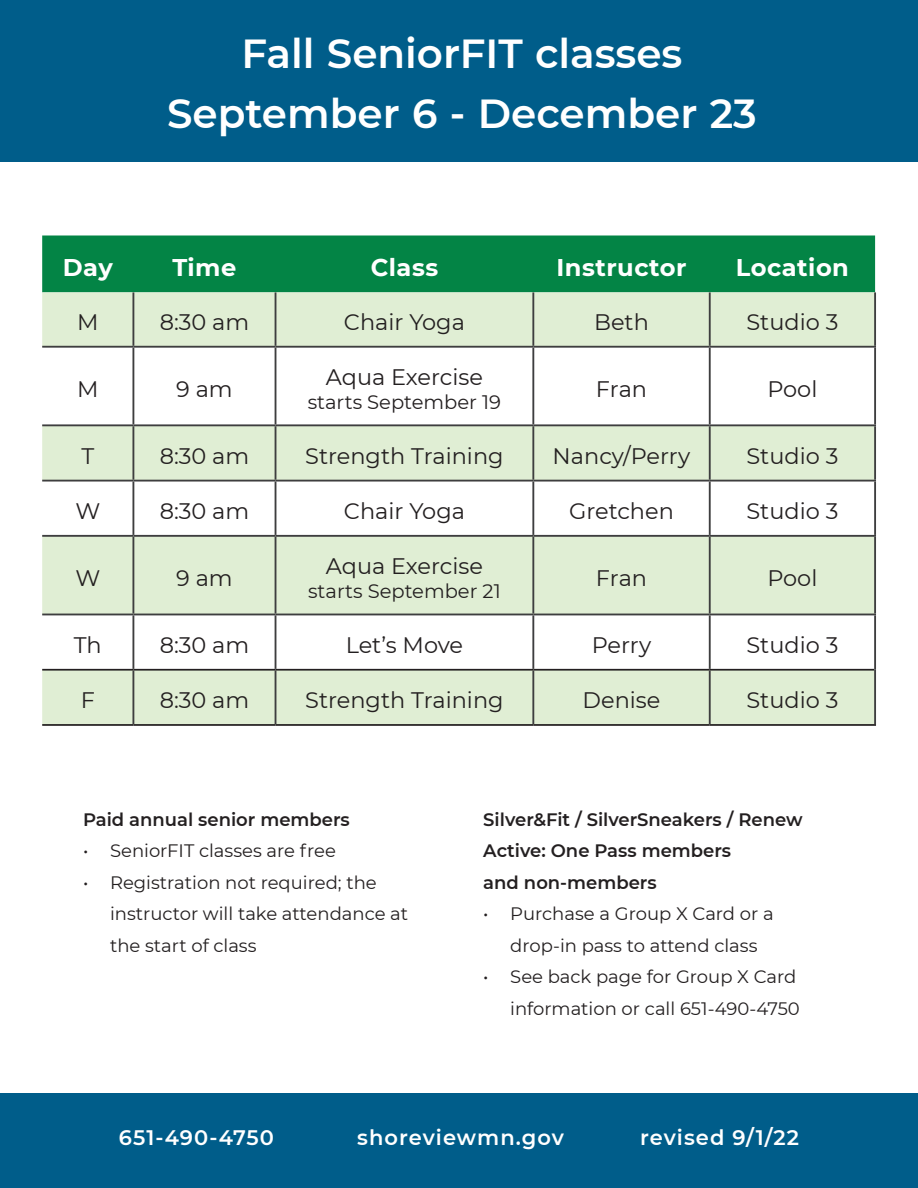
<style>
.page{position:relative;width:918px;height:1188px;background:#fff}
.page>*{position:absolute;margin:0;border:0;box-sizing:border-box;transform-origin:0 0}
.t1{font:600 40.5px/60px "Montserrat";color:#fff;text-align:center}
.t2{font:700 24.15px "Montserrat";letter-spacing:.02em;color:#fff}
.t3{font:22.35px "Montserrat";color:#231f20}
.t4{font:600 21px "Montserrat";letter-spacing:.05em;color:#fff}
.t5{font:19.5px "Montserrat";color:#231f20}
.t6{font:18px/31.5px "Montserrat";color:#231f20}
.t7{font:600 18px/31.5px "Montserrat";color:#231f20}
</style>
<div class="page">
<div style="left:0;top:0;width:918px;height:162px;background:#005d8a"></div>
<div style="left:0;top:1094px;width:918px;height:94px;background:#005d8a"></div>
<div style="left:42px;top:236px;width:833px;height:56px;background:#038445"></div>
<svg style="left:42px;top:292px;width:832px;height:432px;fill:#e0eed4"></svg>
<hr style="left:132px;top:292px;width:2px;height:54px;background:#3e3e3f">
<hr style="left:275px;top:292px;width:1px;height:54px;background:#3e3e3f">
<hr style="left:532px;top:292px;width:2px;height:54px;background:#3e3e3f">
<hr style="left:709px;top:292px;width:2px;height:54px;background:#3e3e3f">
<hr style="left:874px;top:292px;width:2px;height:54px;background:#3e3e3f">
<hr style="left:42px;top:346px;width:91px;height:2px;background:#3e3e3f">
<hr style="left:133px;top:346px;width:143px;height:2px;background:#3e3e3f">
<hr style="left:132px;top:348px;width:2px;height:76px;background:#3e3e3f">
<hr style="left:276px;top:346px;width:257px;height:2px;background:#3e3e3f">
<hr style="left:275px;top:348px;width:1px;height:76px;background:#3e3e3f">
<hr style="left:533px;top:346px;width:177px;height:2px;background:#3e3e3f">
<hr style="left:532px;top:348px;width:2px;height:76px;background:#3e3e3f">
<hr style="left:710px;top:346px;width:166px;height:2px;background:#3e3e3f">
<hr style="left:709px;top:348px;width:2px;height:76px;background:#3e3e3f">
<hr style="left:874px;top:348px;width:2px;height:76px;background:#3e3e3f">
<hr style="left:42px;top:424px;width:91px;height:2px;background:#3e3e3f">
<hr style="left:133px;top:424px;width:143px;height:2px;background:#3e3e3f">
<hr style="left:132px;top:426px;width:2px;height:54px;background:#3e3e3f">
<hr style="left:276px;top:424px;width:257px;height:2px;background:#3e3e3f">
<hr style="left:275px;top:426px;width:1px;height:54px;background:#3e3e3f">
<hr style="left:533px;top:424px;width:177px;height:2px;background:#3e3e3f">
<hr style="left:532px;top:426px;width:2px;height:54px;background:#3e3e3f">
<hr style="left:710px;top:424px;width:166px;height:2px;background:#3e3e3f">
<hr style="left:709px;top:426px;width:2px;height:54px;background:#3e3e3f">
<hr style="left:874px;top:426px;width:2px;height:54px;background:#3e3e3f">
<hr style="left:42px;top:480px;width:91px;height:2px;background:#3e3e3f">
<hr style="left:133px;top:480px;width:143px;height:2px;background:#3e3e3f">
<hr style="left:132px;top:482px;width:2px;height:53px;background:#3e3e3f">
<hr style="left:276px;top:480px;width:257px;height:2px;background:#3e3e3f">
<hr style="left:275px;top:482px;width:1px;height:53px;background:#3e3e3f">
<hr style="left:533px;top:480px;width:177px;height:2px;background:#3e3e3f">
<hr style="left:532px;top:482px;width:2px;height:53px;background:#3e3e3f">
<hr style="left:710px;top:480px;width:166px;height:2px;background:#3e3e3f">
<hr style="left:709px;top:482px;width:2px;height:53px;background:#3e3e3f">
<hr style="left:874px;top:482px;width:2px;height:53px;background:#3e3e3f">
<hr style="left:42px;top:535px;width:91px;height:2px;background:#3e3e3f">
<hr style="left:133px;top:535px;width:143px;height:2px;background:#3e3e3f">
<hr style="left:132px;top:537px;width:2px;height:77px;background:#3e3e3f">
<hr style="left:276px;top:535px;width:257px;height:2px;background:#3e3e3f">
<hr style="left:275px;top:537px;width:1px;height:77px;background:#3e3e3f">
<hr style="left:533px;top:535px;width:177px;height:2px;background:#3e3e3f">
<hr style="left:532px;top:537px;width:2px;height:77px;background:#3e3e3f">
<hr style="left:710px;top:535px;width:166px;height:2px;background:#3e3e3f">
<hr style="left:709px;top:537px;width:2px;height:77px;background:#3e3e3f">
<hr style="left:874px;top:537px;width:2px;height:77px;background:#3e3e3f">
<hr style="left:42px;top:614px;width:91px;height:1px;background:#3e3e3f">
<hr style="left:133px;top:614px;width:143px;height:1px;background:#3e3e3f">
<hr style="left:132px;top:615px;width:2px;height:54px;background:#3e3e3f">
<hr style="left:276px;top:614px;width:257px;height:1px;background:#3e3e3f">
<hr style="left:275px;top:615px;width:1px;height:54px;background:#3e3e3f">
<hr style="left:533px;top:614px;width:177px;height:1px;background:#3e3e3f">
<hr style="left:532px;top:615px;width:2px;height:54px;background:#3e3e3f">
<hr style="left:710px;top:614px;width:166px;height:1px;background:#3e3e3f">
<hr style="left:709px;top:615px;width:2px;height:54px;background:#3e3e3f">
<hr style="left:874px;top:615px;width:2px;height:55px;background:#3e3e3f">
<hr style="left:132px;top:671px;width:2px;height:53px;background:#3e3e3f">
<hr style="left:275px;top:671px;width:1px;height:53px;background:#3e3e3f">
<hr style="left:532px;top:671px;width:2px;height:53px;background:#3e3e3f">
<hr style="left:709px;top:671px;width:2px;height:53px;background:#3e3e3f">
<hr style="left:874px;top:670px;width:2px;height:54px;background:#3e3e3f">
<hr style="left:42px;top:669px;width:91px;height:2px;background:#231f20">
<hr style="left:133px;top:669px;width:143px;height:2px;background:#231f20">
<hr style="left:276px;top:669px;width:257px;height:2px;background:#231f20">
<hr style="left:533px;top:669px;width:177px;height:2px;background:#231f20">
<hr style="left:710px;top:669px;width:164px;height:2px;background:#231f20">
<hr style="left:42px;top:724px;width:91px;height:2px;background:#231f20">
<hr style="left:133px;top:724px;width:143px;height:2px;background:#231f20">
<hr style="left:276px;top:724px;width:257px;height:2px;background:#231f20">
<hr style="left:533px;top:724px;width:177px;height:2px;background:#231f20">
<hr style="left:710px;top:724px;width:166px;height:2px;background:#231f20">
<h1 class="t1" style="left:167px;top:22px;width:591px">Fall SeniorFIT classes<br>September 6 - December 23</h1>
<p class="t2" style="left:63px;top:250px;width:52px">Day</p>
<p class="t2" style="left:172px;top:250px;width:66px">Time</p>
<p class="t2" style="left:371px;top:250px;width:69px">Class</p>
<p class="t2" style="left:557px;top:250px;width:132px">Instructor</p>
<p class="t2" style="left:736px;top:250px;width:115px">Location</p>
<p class="t3" style="left:77px;top:307px;width:23px">M</p>
<p class="t3" style="left:160px;top:307px;width:91px">8:30 am</p>
<p class="t3" style="left:344px;top:307px;width:123px">Chair Yoga</p>
<p class="t3" style="left:594px;top:307px;width:56px">Beth</p>
<p class="t3" style="left:747px;top:307px;width:93px">Studio 3</p>
<p class="t3" style="left:77px;top:374px;width:23px">M</p>
<p class="t3" style="left:176px;top:374px;width:58px">9 am</p>
<p class="t3" style="left:326px;top:362px;width:158px">Aqua Exercise</p>
<p class="t5" style="left:308px;top:388px;width:195px">starts September 19</p>
<p class="t3" style="left:596px;top:374px;width:53px">Fran</p>
<p class="t3" style="left:767px;top:374px;width:51px">Pool</p>
<p class="t3" style="left:81px;top:441px;width:14px">T</p>
<p class="t3" style="left:160px;top:441px;width:91px">8:30 am</p>
<p class="t3" style="left:305px;top:441px;width:200px">Strength Training</p>
<p class="t3" style="left:553px;top:441px;width:139px">Nancy/Perry</p>
<p class="t3" style="left:747px;top:441px;width:93px">Studio 3</p>
<p class="t3" style="left:75px;top:496px;width:26px">W</p>
<p class="t3" style="left:160px;top:496px;width:91px">8:30 am</p>
<p class="t3" style="left:344px;top:496px;width:123px">Chair Yoga</p>
<p class="t3" style="left:569px;top:496px;width:106px">Gretchen</p>
<p class="t3" style="left:747px;top:496px;width:93px">Studio 3</p>
<p class="t3" style="left:75px;top:563px;width:26px">W</p>
<p class="t3" style="left:176px;top:563px;width:58px">9 am</p>
<p class="t3" style="left:326px;top:551px;width:158px">Aqua Exercise</p>
<p class="t5" style="left:308px;top:577px;width:194px">starts September 21</p>
<p class="t3" style="left:596px;top:563px;width:53px">Fran</p>
<p class="t3" style="left:767px;top:563px;width:51px">Pool</p>
<p class="t3" style="left:74px;top:630px;width:30px">Th</p>
<p class="t3" style="left:160px;top:630px;width:91px">8:30 am</p>
<p class="t3" style="left:346px;top:630px;width:119px">Let’s Move</p>
<p class="t3" style="left:592px;top:630px;width:61px">Perry</p>
<p class="t3" style="left:747px;top:630px;width:93px">Studio 3</p>
<p class="t3" style="left:81px;top:685px;width:16px">F</p>
<p class="t3" style="left:160px;top:685px;width:91px">8:30 am</p>
<p class="t3" style="left:305px;top:685px;width:200px">Strength Training</p>
<p class="t3" style="left:583px;top:685px;width:79px">Denise</p>
<p class="t3" style="left:747px;top:685px;width:93px">Studio 3</p>
<p class="t7" style="left:83px;top:803px;width:268px">Paid annual senior members</p>
<p class="t6" style="left:83px;top:834px;width:254px">• SeniorFIT classes are free</p>
<p class="t6" style="left:110px;top:866px;width:300px;text-indent:-27px">• Registration not required; the instructor will take attendance at the start of class</p>
<p class="t7" style="left:483px;top:803px;width:321px">Silver&amp;Fit / SilverSneakers / Renew<br>Active: One Pass members<br>and non-members</p>
<p class="t6" style="left:510px;top:897px;width:265px;text-indent:-27px">• Purchase a Group X Card or a drop-in pass to attend class</p>
<p class="t6" style="left:483px;top:960px;width:318px;text-align:right">• See back page for Group X Card information or call 651-490-4750</p>
<p class="t4" style="left:119px;top:1123px;width:157px">651-490-4750</p>
<p class="t4" style="left:357px;top:1123px;width:208px">shoreviewmn.gov</p>
<p class="t4" style="left:640px;top:1123px;width:160px">revised 9/1/22</p>
</div>
